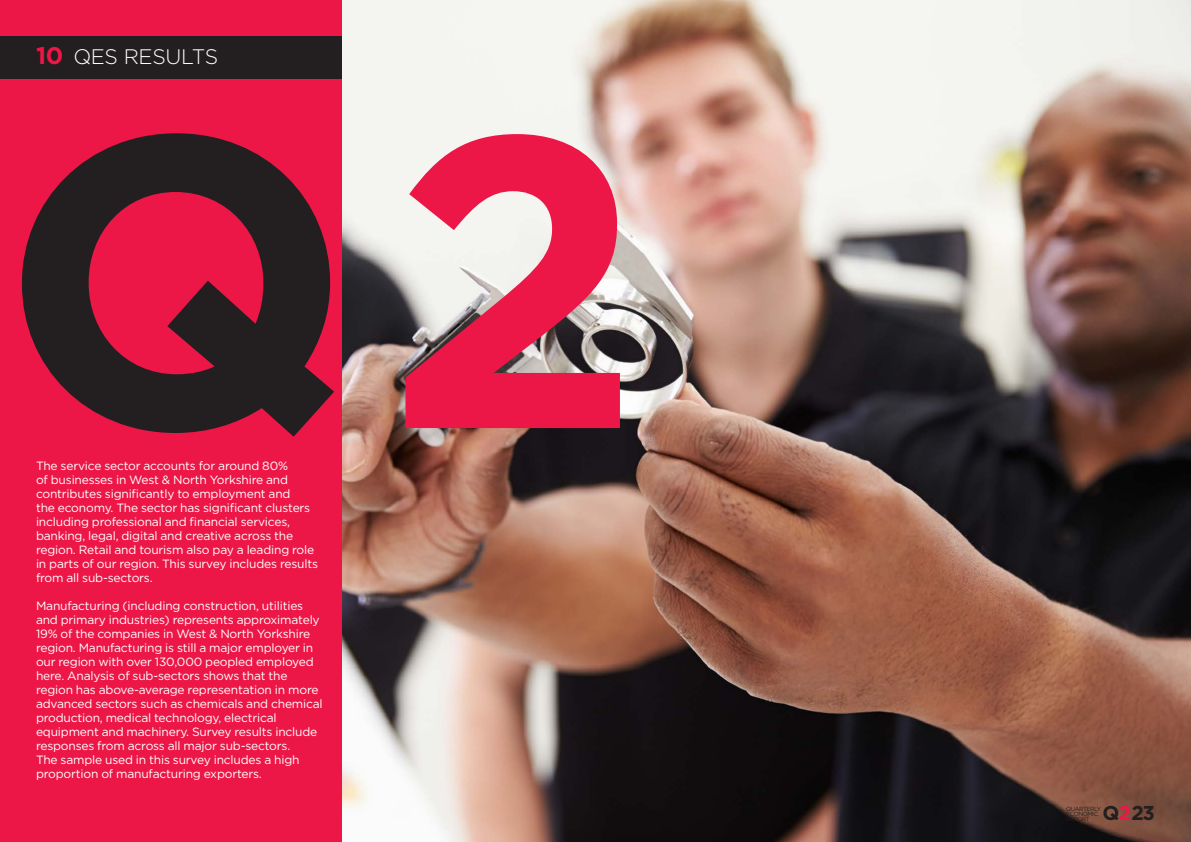
<style>
.page{position:relative;width:1191px;height:842px;background:#fff}
.page>*{position:absolute;margin:0;border:0;box-sizing:border-box;transform-origin:0 0}
.t1{font:700 414px "Gotham";color:#231f20}
.t2{font:700 24px "Gotham";color:#ed1747}
.t3{font:300 21px "Gotham";letter-spacing:-.015em;color:#fff}
.t4{font:700 20px "Gotham";color:#231f20}
.t5{font:12px/14px "Gotham";letter-spacing:-.015em;color:#fff}
.t6{font:6px/5px "Gotham";letter-spacing:-.065em;color:#231f20}
.s1{color:#ed1747}
</style>
<div class="page">
<div style="left:0;top:0;width:595px;height:842px;background:#ed1747"></div>
<img style="left:342px;top:0;width:849px;height:842px">
<div style="left:0;top:36px;width:342px;height:42px;background:#231f20"></div>
<h2 class="t2" style="left:36px;top:40px;width:29px">10</h2>
<h3 class="t3" style="left:73px;top:43px;width:146px">QES RESULTS</h3>
<h1 class="t1" style="left:0;top:7px;width:644px">Q <span class="s1">2</span></h1>
<p class="t5" style="left:36px;top:459px;width:283px">The service sector accounts for around 80%<br>of businesses in West &amp; North Yorkshire and contributes significantly to employment and<br>the economy. The sector has significant clusters including professional and financial services, banking, legal, digital and creative across the region. Retail and tourism also pay a leading role in parts of our region. This survey includes results from all sub-sectors.</p>
<p class="t5" style="left:36px;top:599px;width:288px">Manufacturing (including construction, utilities and primary industries) represents approximately 19% of the companies in West &amp; North Yorkshire region. Manufacturing is still a major employer in our region with over 130,000 peopled employed here. Analysis of sub-sectors shows that the region has above-average representation in more advanced sectors such as chemicals and chemical production, medical technology, electrical equipment and machinery. Survey results include responses from across all major sub-sectors.<br>The sample used in this survey includes a high proportion of manufacturing exporters.</p>
<h3 class="t4" style="left:1102px;top:800px;width:54px">Q<span class="s1">2</span> 23</h3>
<p class="t6" style="left:1066px;top:806px;width:36px">QUARTERLY<br>ECONOMIC<br>REPORT</p>
</div>
